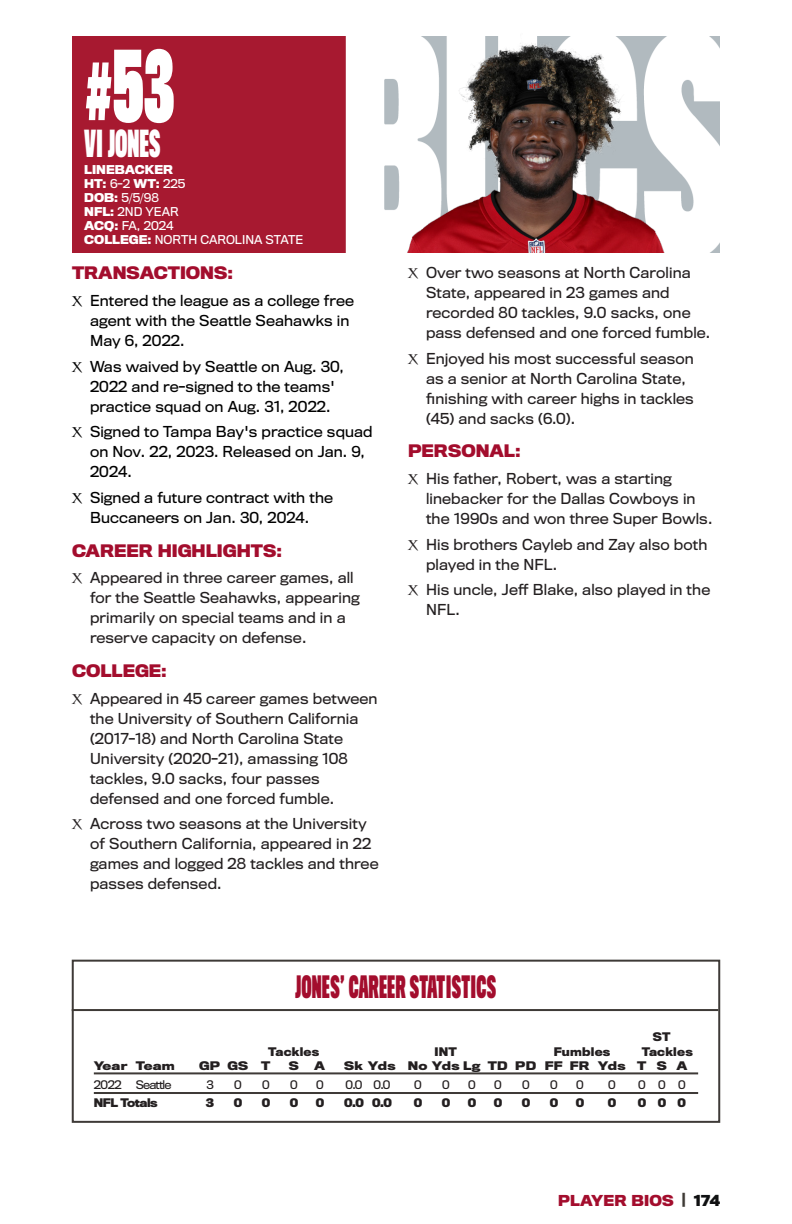
<style>
.page{position:relative;width:792px;height:1224px;background:#fff}
.page>*{position:absolute;margin:0;border:0;box-sizing:border-box;transform-origin:0 0}
.Veteran_Player_Numbe{font:800 76.8px "TB Vibrance";color:#fff;scale:1.05 1}
.Veteran_Player_Name{font:800 29px "TB Vibrance";color:#fff}
.t1{font:800 24px "TB Vibrance";letter-spacing:.01em;color:#a30d2d}
.Player_headers{font:700 16px "Titling Gothic FB";color:#a30d2d}
.t2{font:14px/20px "Titling Gothic FB";letter-spacing:.01em;color:#231f20}
.t3{font:14px/20px "Titling Gothic FB";letter-spacing:.01em;color:#000}
.t4{font:700 14px "Titling Gothic FB";letter-spacing:.01em;color:#a30d2d}
.Veteran_Vitals{font:11.4px "Titling Gothic FB";color:#fff}
.Veteran_Vitals-2{font:700 11.4px "Titling Gothic FB";color:#fff}
.t5{font:700 11px "Titling Gothic FB";letter-spacing:.02em;color:#231f20}
.t6{font:700 11px "Titling Gothic FB";letter-spacing:.02em;color:#231f20;scale:1.1 1}
.t7{font:11px "Titling Gothic FB";letter-spacing:-.07em;color:#231f20}
.t8{font:700 11px "Titling Gothic FB";letter-spacing:-.04em;color:#231f20}
.s1{font-weight:400}
.s2{font-weight:700}
.s3{font-family:"Charlemagne Std";font-weight:700}
.s4{color:#3e3a35}
.s5{color:#101112}
</style>
<div class="page">
<img style="left:72px;top:36px;width:648px;height:216px">
<img style="left:373px;top:36px;width:323px;height:216px">
<div style="left:72px;top:960px;width:648px;height:163px;border:2px solid #3e3a37"></div>
<hr style="left:72px;top:1009px;width:646px;height:2px;background:#3e3a37">
<hr style="left:94px;top:1072px;width:604px;height:2px;background:#3e3a37">
<hr style="left:94px;top:1092px;width:604px;height:2px;background:#3e3a37">
<p class="Veteran_Player_Numbe" style="left:84px;top:34px;width:87px">#53</p>
<p class="Veteran_Player_Name" style="left:84px;top:123px;width:78px">VI JONES</p>
<p class="Veteran_Vitals-2" style="left:84px;top:162px;width:90px">LINEBACKER</p>
<p class="Veteran_Vitals-2" style="left:84px;top:176px;width:103px">HT: <span class="s1">6-2</span> WT: <span class="s1">225</span></p>
<p class="Veteran_Vitals" style="left:84px;top:190px;width:76px"><span class="s2">DOB:</span> 5/5/98</p>
<p class="Veteran_Vitals" style="left:84px;top:204px;width:96px"><span class="s2">NFL:</span> 2ND YEAR</p>
<p class="Veteran_Vitals" style="left:84px;top:218px;width:91px"><span class="s2">ACQ:</span> FA, 2024</p>
<p class="Veteran_Vitals" style="left:84px;top:232px;width:220px"><span class="s2">COLLEGE:</span> NORTH CAROLINA STATE</p>
<p class="Player_headers" style="left:72px;top:263px;width:163px">TRANSACTIONS:</p>
<p class="t3" style="left:90px;top:290px;width:265px;text-indent:-18px"><span class="s3">X</span> Entered the league as a college free agent with the Seattle Seahawks in<br>May 6, 2022.</p>
<p class="t3" style="left:90px;top:356px;width:255px;text-indent:-18px"><span class="s3">X</span> Was waived by Seattle on Aug. 30,<br>2022 and re-signed to the teams' practice squad on Aug. 31, 2022.</p>
<p class="t3" style="left:90px;top:422px;width:284px;text-indent:-18px"><span class="s3">X</span> Signed to Tampa Bay's practice squad on Nov. 22, 2023. Released on Jan. 9,<br>2024.</p>
<p class="t3" style="left:72px;top:488px;width:263px;text-align:center"><span class="s3">X</span> Signed a future contract with the<br>Buccaneers on Jan. 30, 2024.</p>
<p class="Player_headers" style="left:72px;top:541px;width:212px">CAREER HIGHLIGHTS:</p>
<p class="t2" style="left:90px;top:568px;width:271px;text-indent:-18px"><span class="s3">X</span> Appeared in three career games, all for the Seattle Seahawks, appearing primarily on special teams and in a reserve capacity on defense.</p>
<p class="Player_headers" style="left:72px;top:661px;width:96px">COLLEGE:</p>
<p class="t2" style="left:90px;top:688px;width:289px;text-indent:-18px"><span class="s3">X</span> Appeared in 45 career games between the University of Southern California (2017-18) and North Carolina State University (2020-21), amassing 108 tackles, 9.0 sacks, four passes defensed and one forced fumble.</p>
<p class="t2" style="left:90px;top:814px;width:290px;text-indent:-18px"><span class="s3">X</span> Across two seasons at the University of Southern California, appeared in 22 games and logged 28 tackles and three passes defensed.</p>
<p class="t2" style="left:426px;top:262px;width:286px;text-indent:-18px"><span class="s3">X</span> Over two seasons at North Carolina State, appeared in 23 games and recorded 80 tackles, 9.0 sacks, one pass defensed and one forced fumble.</p>
<p class="t2" style="left:426px;top:348px;width:269px;text-indent:-18px"><span class="s3">X</span> Enjoyed his most successful season as a senior at North Carolina State, finishing with career highs in tackles (45) and sacks (6.0).</p>
<p class="Player_headers" style="left:408px;top:441px;width:114px">PERSONAL:</p>
<p class="t2" style="left:426px;top:468px;width:288px;text-indent:-18px"><span class="s3">X</span> His father, Robert, was a starting linebacker for the Dallas Cowboys in the 1990s and won three Super Bowls.</p>
<p class="t2" style="left:426px;top:534px;width:283px;text-indent:-18px"><span class="s3">X</span> His brothers Cayleb and Zay also both played in the NFL.</p>
<p class="t2" style="left:426px;top:580px;width:286px;text-indent:-18px"><span class="s3">X</span> His uncle, Jeff Blake, also played in the<br>NFL.</p>
<p class="t1" style="left:295px;top:970px;width:203px">JONES' CAREER STATISTICS</p>
<p class="t5" style="left:653px;top:1030px;width:19px">ST</p>
<p class="t5" style="left:268px;top:1045px;width:53px">Tackles</p>
<p class="t5" style="left:435px;top:1045px;width:24px">INT</p>
<p class="t5" style="left:554px;top:1045px;width:58px">Fumbles</p>
<p class="t5" style="left:642px;top:1045px;width:53px">Tackles</p>
<p class="t6" style="left:94px;top:1059px;width:75px">Year Team</p>
<p class="t6" style="left:199px;top:1059px;width:66px">GP GS T</p>
<p class="t6" style="left:289px;top:1059px;width:11px">S</p>
<p class="t6" style="left:314px;top:1059px;width:11px">A</p>
<p class="t6" style="left:344px;top:1059px;width:313px">Sk Yds No Yds Lg TD PD FF FR Yds T S A</p>
<p class="t7" style="left:94px;top:1078px;width:29px">2022</p>
<p class="t7" style="left:136px;top:1078px;width:37px">Seattle</p>
<p class="t7" style="left:206px;top:1078px;width:9px">3</p>
<p class="t7" style="left:234px;top:1078px;width:9px">0</p>
<p class="t7" style="left:262px;top:1078px;width:9px">0</p>
<p class="t7" style="left:290px;top:1078px;width:9px">0</p>
<p class="t7" style="left:316px;top:1078px;width:9px">0</p>
<p class="t7" style="left:346px;top:1078px;width:46px">0.0 0.0</p>
<p class="t7" style="left:414px;top:1078px;width:9px">0</p>
<p class="t7" style="left:442px;top:1078px;width:9px">0</p>
<p class="t7" style="left:468px;top:1078px;width:9px">0</p>
<p class="t7" style="left:494px;top:1078px;width:9px">0</p>
<p class="t7" style="left:522px;top:1078px;width:9px">0</p>
<p class="t7" style="left:550px;top:1078px;width:9px">0</p>
<p class="t7" style="left:576px;top:1078px;width:9px">0</p>
<p class="t7" style="left:608px;top:1078px;width:9px">0</p>
<p class="t7" style="left:638px;top:1078px;width:49px">000</p>
<p class="t8" style="left:94px;top:1095px;width:65px">NFL Totals</p>
<p class="t5" style="left:206px;top:1095px;width:10px">3</p>
<p class="t5" style="left:234px;top:1095px;width:10px">0</p>
<p class="t5" style="left:262px;top:1095px;width:10px">0</p>
<p class="t5" style="left:290px;top:1095px;width:10px">0</p>
<p class="t5" style="left:316px;top:1095px;width:10px">0</p>
<p class="t5" style="left:344px;top:1095px;width:49px">0.0 0.0</p>
<p class="t5" style="left:414px;top:1095px;width:10px">0</p>
<p class="t5" style="left:442px;top:1095px;width:10px">0</p>
<p class="t5" style="left:468px;top:1095px;width:10px">0</p>
<p class="t5" style="left:494px;top:1095px;width:10px">0</p>
<p class="t5" style="left:522px;top:1095px;width:10px">0</p>
<p class="t5" style="left:550px;top:1095px;width:10px">0</p>
<p class="t5" style="left:576px;top:1095px;width:10px">0</p>
<p class="t5" style="left:608px;top:1095px;width:10px">0</p>
<p class="t5" style="left:638px;top:1095px;width:50px">000</p>
<p class="t4" style="left:558px;top:1191px;width:163px">PLAYER BIOS <span class="s4">|</span> <span class="s5">174</span></p>
</div>
